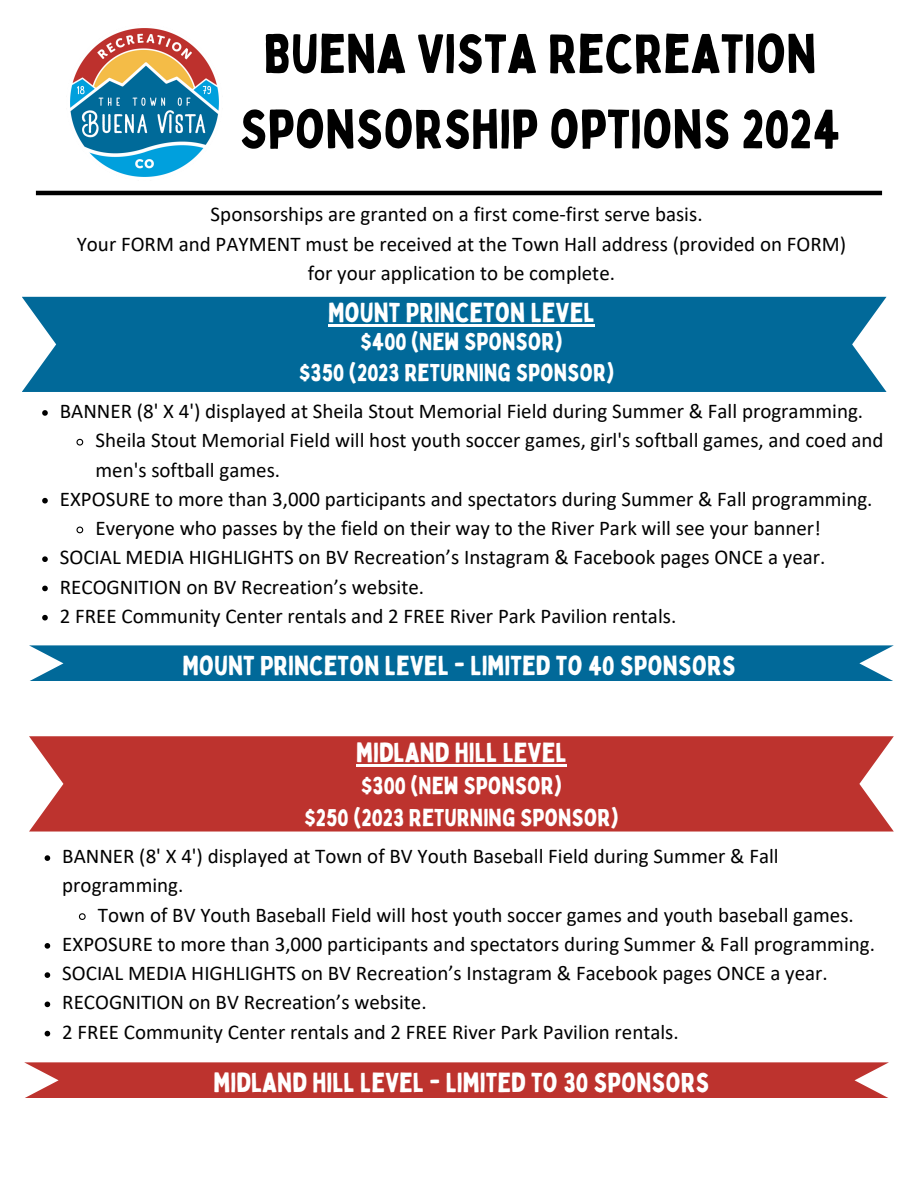
<style>
.page{position:relative;width:918px;height:1188px;background:#fff}
.page>*{position:absolute;margin:0;border:0;box-sizing:border-box;transform-origin:0 0}
.t1{font:54px/75.3px "Bobby Jones";color:#000;text-align:center}
.t2{font:27px "Bobby Jones";color:#fff}
.t3{font:24px "Bobby Jones";color:#fff}
.t4{font:21px/29.2px "Calibri";color:#000}
</style>
<div class="page">
<div style="left:22px;top:297px;width:865px;height:95px;background:#016999"></div>
<hr style="left:328px;top:324px;width:267px;height:3px;background:#fff">
<svg style="left:42px;top:410px;width:6px;height:6px"></svg>
<svg style="left:76px;top:438px;width:8px;height:8px"></svg>
<svg style="left:42px;top:498px;width:6px;height:6px"></svg>
<svg style="left:76px;top:526px;width:8px;height:8px"></svg>
<svg style="left:42px;top:556px;width:6px;height:6px"></svg>
<svg style="left:42px;top:586px;width:6px;height:5px"></svg>
<svg style="left:42px;top:615px;width:6px;height:6px"></svg>
<svg style="left:29px;top:645px;width:865px;height:36px;background:#0d709e"></svg>
<div style="left:29px;top:736px;width:865px;height:96px;background:#bd332e"></div>
<hr style="left:356px;top:764px;width:211px;height:2px;background:#fff">
<img style="left:70px;top:28px;width:149px;height:149px">
<svg style="left:45px;top:855px;width:5px;height:6px"></svg>
<svg style="left:78px;top:913px;width:8px;height:7px"></svg>
<svg style="left:45px;top:943px;width:5px;height:6px"></svg>
<svg style="left:45px;top:972px;width:5px;height:6px"></svg>
<svg style="left:45px;top:1002px;width:5px;height:5px"></svg>
<svg style="left:45px;top:1031px;width:5px;height:5px"></svg>
<svg style="left:24px;top:1062px;width:865px;height:36px;background:#c03d38"></svg>
<hr style="left:36px;top:191px;width:846px;height:4px;background:#000">
<h3 class="t1" style="left:240px;top:15px;width:602px">BUENA VISTA RECREATION<br>SPONSORSHIP OPTIONS 2024</h3>
<p class="t4" style="left:211px;top:202px;width:493px">Sponsorships are granted on a first come-first serve basis.</p>
<p class="t4" style="left:77px;top:231px;width:771px;text-align:center">Your FORM and PAYMENT must be received at the Town Hall address (provided on FORM) for your application to be complete.</p>
<p class="t2" style="left:328px;top:296px;width:268px">MOUNT PRINCETON LEVEL</p>
<h1 class="t3" style="left:360px;top:326px;width:204px">$400 (NEW SPONSOR)</h1>
<p class="t3" style="left:299px;top:357px;width:317px">$350 (2023 RETURNING SPONSOR)</p>
<p class="t4" style="left:60px;top:398px;width:805px">BANNER (8' X 4') displayed at Sheila Stout Memorial Field during Summer &amp; Fall programming.</p>
<h2 class="t4" style="left:96px;top:427px;width:790px">Sheila Stout Memorial Field will host youth soccer games, girl's softball games, and coed and men's softball games.</h2>
<h3 class="t4" style="left:60px;top:486px;width:814px">EXPOSURE to more than 3,000 participants and spectators during Summer &amp; Fall programming.</h3>
<h3 class="t4" style="left:96px;top:515px;width:727px">Everyone who passes by the field on their way to the River Park will see your banner!</h3>
<p class="t4" style="left:60px;top:544px;width:767px">SOCIAL MEDIA HIGHLIGHTS on BV Recreation’s Instagram &amp; Facebook pages ONCE a year.</p>
<p class="t4" style="left:60px;top:574px;width:366px">RECOGNITION on BV Recreation’s website.</p>
<p class="t4" style="left:60px;top:603px;width:618px">2 FREE Community Center rentals and 2 FREE River Park Pavilion rentals.</p>
<p class="t2" style="left:182px;top:649px;width:555px">MOUNT PRINCETON LEVEL - LIMITED TO 40 SPONSORS</p>
<p class="t2" style="left:356px;top:735px;width:212px">MIDLAND HILL LEVEL</p>
<h2 class="t3" style="left:361px;top:771px;width:203px">$300 (NEW SPONSOR)</h2>
<h2 class="t3" style="left:304px;top:803px;width:316px">$250 (2023 RETURNING SPONSOR)</h2>
<p class="t4" style="left:62px;top:843px;width:718px">BANNER (8' X 4') displayed at Town of BV Youth Baseball Field during Summer &amp; Fall programming.</p>
<p class="t4" style="left:98px;top:902px;width:757px">Town of BV Youth Baseball Field will host youth soccer games and youth baseball games.</p>
<p class="t4" style="left:62px;top:931px;width:814px">EXPOSURE to more than 3,000 participants and spectators during Summer &amp; Fall programming.</p>
<p class="t4" style="left:62px;top:960px;width:767px">SOCIAL MEDIA HIGHLIGHTS on BV Recreation’s Instagram &amp; Facebook pages ONCE a year.</p>
<p class="t4" style="left:62px;top:990px;width:366px">RECOGNITION on BV Recreation’s website.</p>
<p class="t4" style="left:62px;top:1019px;width:618px">2 FREE Community Center rentals and 2 FREE River Park Pavilion rentals.</p>
<h2 class="t2" style="left:214px;top:1066px;width:497px">MIDLAND HILL LEVEL - LIMITED TO 30 SPONSORS</h2>
</div>
